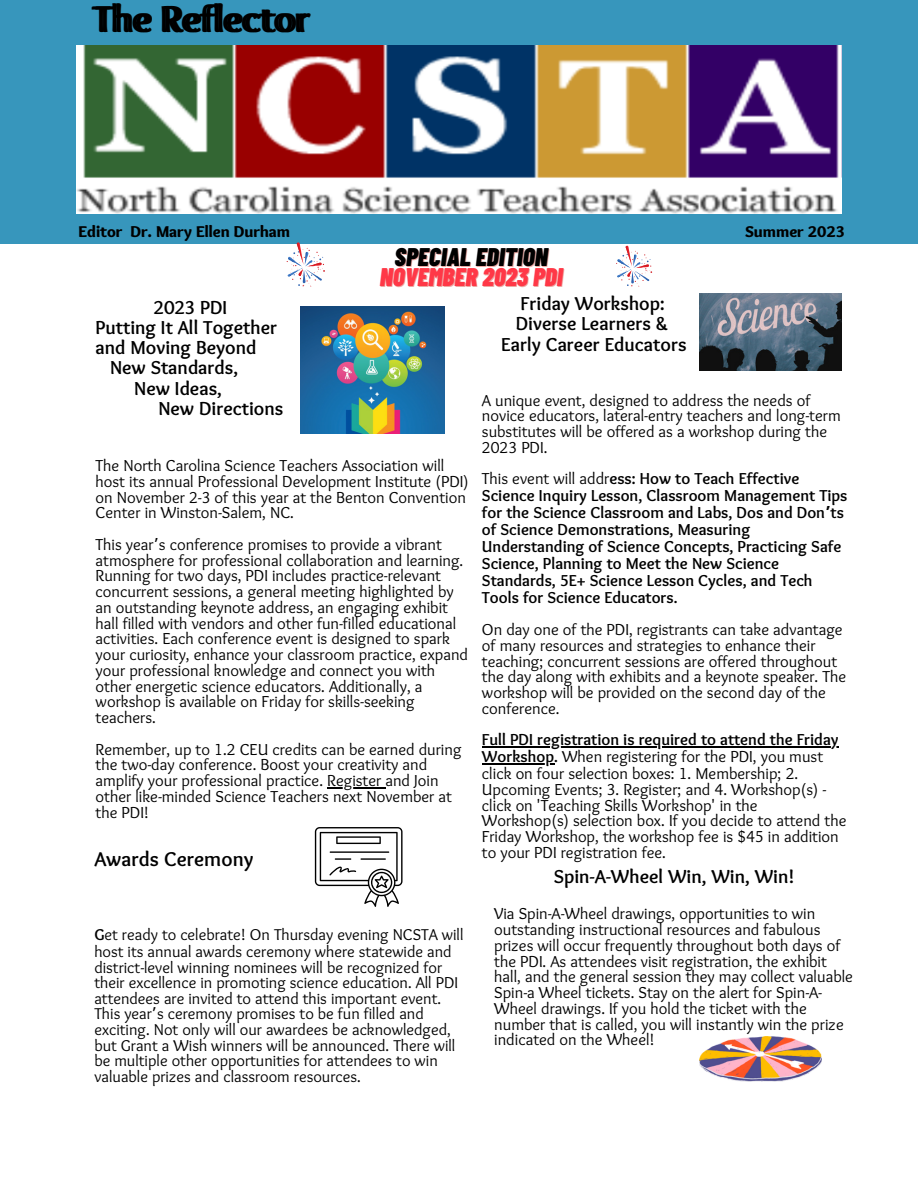
<style>
.page{position:relative;width:918px;height:1188px;background:#fff}
.page>*{position:absolute;margin:0;border:0;box-sizing:border-box;transform-origin:0 0}
.t1{font:700 38.85px "Sukar";color:#000}
.t2{font:italic 900 25.5px "Barlow Condensed";color:#ff3847}
.t3{font:italic 900 25.5px "Barlow Condensed";color:#000}
.t4{font:700 20.7px "Sukar";color:#000}
.t5{font:700 19.5px/20.2px "Sukar";color:#000;text-align:center}
.t6{font:16.5px/15.8px "Sukar";color:#000}
.t7{font:700 16.5px/16.8px "Sukar";color:#000}
.t8{font:16.35px/15.8px "Sukar";color:#000}
.t9{font:900 16.2px "Sukar";color:#000}
.s1{font-weight:400}
.s2{font-family:"Noto Sans Gurmukhi"}
.s3{font-weight:700}
</style>
<div class="page">
<div style="left:0;top:0;width:918px;height:244px;background:#3796bc"></div>
<img style="left:76px;top:46px;width:765px;height:167px">
<svg style="left:287px;top:242px;width:38px;height:45px"></svg>
<svg style="left:616px;top:245px;width:36px;height:42px"></svg>
<hr style="left:482px;top:747px;width:357px;height:1px;background:#000">
<hr style="left:482px;top:763px;width:72px;height:2px;background:#000">
<img style="left:700px;top:294px;width:141px;height:76px">
<img style="left:300px;top:306px;width:144px;height:128px">
<svg style="left:315px;top:827px;width:88px;height:80px"></svg>
<img style="left:700px;top:1036px;width:121px;height:45px">
<hr style="left:327px;top:787px;width:58px;height:1px;background:#000">
<h1 class="t1" style="left:96px;top:-4px;width:217px">The Reflector</h1>
<p class="t9" style="left:79px;top:222px;width:213px">Editor Dr. Mary Ellen Durham</p>
<p class="t9" style="left:745px;top:222px;width:102px">Summer 2023</p>
<h1 class="t3" style="left:395px;top:241px;width:155px">SPECIAL EDITION</h1>
<h4 class="t2" style="left:380px;top:261px;width:185px">NOVEMBER 2023 PDI</h4>
<h2 class="t5" style="left:501px;top:295px;width:187px">Friday Workshop:<br>Diverse Learners &amp;<br>Early Career Educators</h2>
<p class="t6" style="left:482px;top:394px;width:360px">A unique event, designed to address the needs of novice educators, lateral-entry teachers and long-term substitutes will be offered as a workshop during the 2023 PDI.</p>
<p class="t7" style="left:482px;top:472px;width:367px"><span class="s1">This event will addr</span>ess: How to Teach Effective Science Inquiry Lesson, Classroom Management Tips for the Science Classroom and Labs, Dos and Don<span class="s2">’</span>ts of Science Demonstrations, Measuring Understanding of Science Concepts, Practicing Safe Science, Planning to Meet the New Science Standards, 5E+ Science Lesson Cycles, and Tech Tools for Science Educators.</p>
<h3 class="t6" style="left:482px;top:623px;width:366px">On day one of the PDI, registrants can take advantage of many resources and strategies to enhance their teaching; concurrent sessions are offered throughout the day along with exhibits and a keynote speaker. The workshop will be provided on the second day of the conference.</h3>
<p class="t7" style="left:482px;top:733px;width:358px">Full PDI registration is required to attend the Friday</p>
<p class="t6" style="left:482px;top:750px;width:366px"><span class="s3">Workshop.</span> When registering for the PDI, you must click on four selection boxes: 1. Membership; 2.<br>Upcoming Events; 3. Register; and 4. Workshop(s) - click on 'Teaching Skills Workshop' in the Workshop(s) selection box. If you decide to attend the Friday Workshop, the workshop fee is $45 in addition to your PDI registration fee.</p>
<p class="t5" style="left:154px;top:299px;width:75px">2023 PDI</p>
<p class="t5" style="left:96px;top:319px;width:183px">Putting It All Together</p>
<p class="t5" style="left:96px;top:339px;width:162px">and Moving Beyond</p>
<p class="t5" style="left:110px;top:360px;width:130px">New Standards,</p>
<p class="t5" style="left:134px;top:380px;width:89px">New Ideas,</p>
<h3 class="t5" style="left:158px;top:400px;width:126px">New Directions</h3>
<h3 class="t6" style="left:96px;top:459px;width:375px">The North Carolina Science Teachers Association will host its annual Professional Development Institute (PDI) on November 2-3 of this year at the Benton Convention Center in Winston-Salem, NC.</h3>
<h3 class="t6" style="left:96px;top:538px;width:369px">This year<span class="s2">’</span>s conference promises to provide a vibrant atmosphere for professional collaboration and learning.</h3>
<p class="t6" style="left:96px;top:569px;width:374px">Running for two days, PDI includes practice-relevant concurrent sessions, a general meeting highlighted by an outstanding keynote address, an engaging exhibit hall filled with vendors and other fun-filled educational activities. Each conference event is designed to spark your curiosity, enhance your classroom practice, expand your professional knowledge and connect you with other energetic science educators. Additionally, a workshop is available on Friday for skills-seeking teachers.</p>
<p class="t6" style="left:96px;top:742px;width:367px">Remember, up to 1.2 CEU credits can be earned during the two-day conference. Boost your creativity and amplify your professional practice. Register and Join</p>
<p class="t6" style="left:96px;top:790px;width:358px">other like-minded Science Teachers next November at the PDI!</p>
<p class="t4" style="left:94px;top:847px;width:160px">Awards Ceremony</p>
<h3 class="t5" style="left:554px;top:869px;width:242px">Spin-A-Wheel Win, Win, Win!</h3>
<p class="t6" style="left:494px;top:907px;width:360px">Via Spin-A-Wheel drawings, opportunities to win outstanding instructional resources and fabulous prizes will occur frequently throughout both days of the PDI. As attendees visit registration, the exhibit hall, and the general session they may collect valuable Spin-a Wheel tickets. Stay on the alert for Spin-A-Wheel drawings. If you hold the ticket with the number that is called, you will instantly win the prize indicated on the Wheel!</p>
<p class="t8" style="left:94px;top:928px;width:371px"><span class="s3">G</span>et ready to celebrate! On Thursday evening NCSTA will host its annual awards ceremony where statewide and district-level winning nominees will be recognized for their excellence in promoting science education. All PDI attendees are invited to attend this important event.<br>This year<span class="s2">’</span>s ceremony promises to be fun filled and exciting. Not only will our awardees be acknowledged, but Grant a Wish winners will be announced. There will be multiple other opportunities for attendees to win valuable prizes and classroom resources.</p>
</div>
